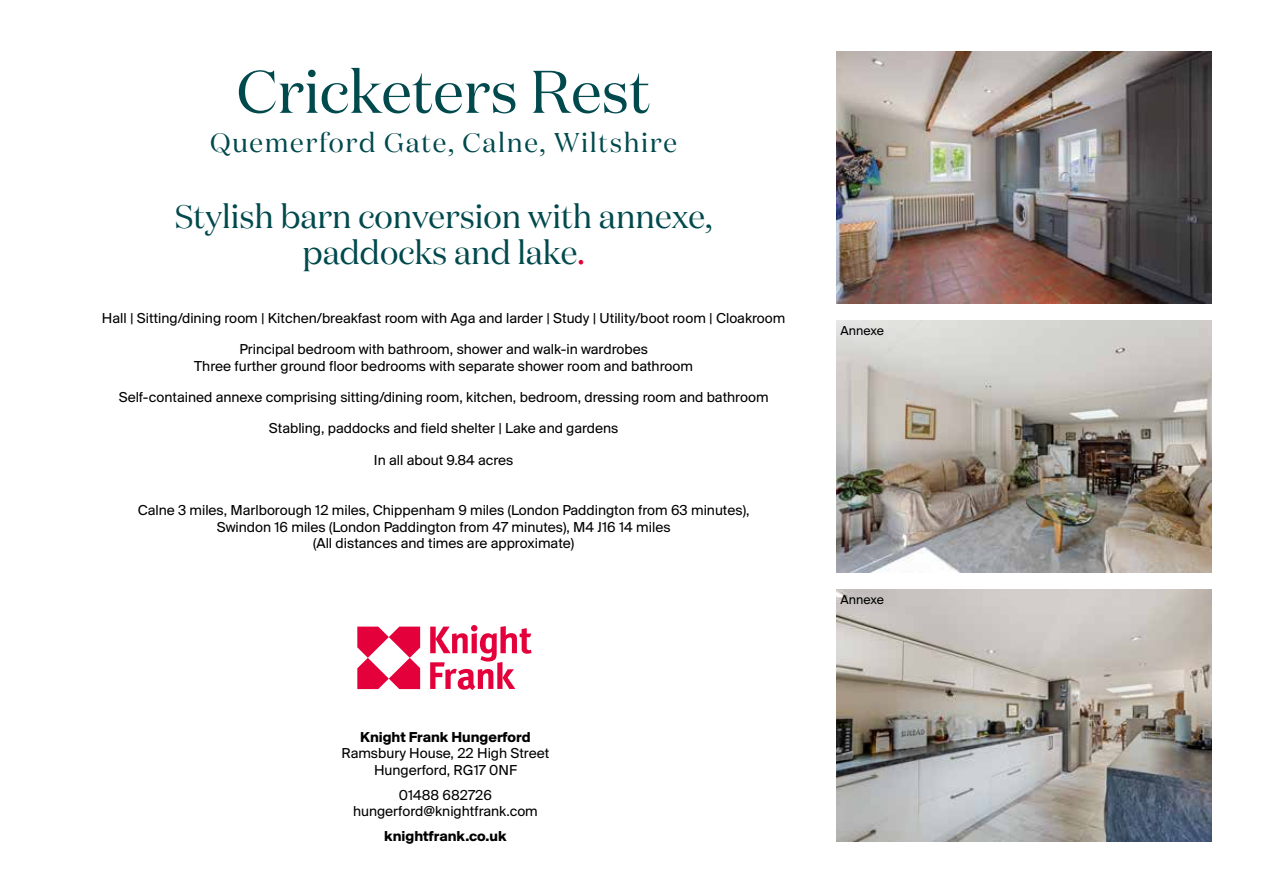
<style>
.page{position:relative;width:1263px;height:893px;background:#fff}
.page>*{position:absolute;margin:0;border:0;box-sizing:border-box;transform-origin:0 0}
.t1{font:60px "Domaine Display";color:#00494d}
.t2{font:33px/36px "Domaine Display";color:#00494d;text-align:center}
.t3{font:27px "Domaine Display";letter-spacing:.06em;color:#00494d}
.t4{font:15px/16.5px "Suisse BP Intl";color:#000;text-align:center}
.t5{font:700 15px "Suisse BP Intl";color:#000}
.t6{font:13.5px "Suisse BP Intl";color:#000}
.s1{color:#e40138}
</style>
<div class="page">
<svg style="left:357px;top:627px;width:63px;height:62px"></svg>
<svg style="left:430px;top:625px;width:101px;height:65px"></svg>
<img style="left:836px;top:51px;width:376px;height:252px">
<img style="left:836px;top:590px;width:376px;height:252px">
<img style="left:836px;top:320px;width:376px;height:253px">
<h1 class="t1" style="left:237px;top:48px;width:415px">Cricketers Rest</h1>
<h3 class="t3" style="left:210px;top:123px;width:468px">Quemerford Gate, Calne, Wiltshire</h3>
<h2 class="t2" style="left:175px;top:196px;width:539px">Stylish barn conversion with annexe, paddocks and lake<span class="s1">.</span></h2>
<p class="t4" style="left:102px;top:302px;width:685px;line-height:31.3px">Hall | Sitting/dining room | Kitchen/breakfast room with Aga and larder | Study | Utility/boot room | Cloakroom<br>Principal bedroom with bathroom, shower and walk-in wardrobes</p>
<p class="t4" style="left:119px;top:350px;width:651px;line-height:31.3px">Three further ground floor bedrooms with separate shower room and bathroom<br>Self-contained annexe comprising sitting/dining room, kitchen, bedroom, dressing room and bathroom Stabling, paddocks and field shelter | Lake and gardens<br>In all about 9.84 acres</p>
<p class="t4" style="left:138px;top:502px;width:613px">Calne 3 miles, Marlborough 12 miles, Chippenham 9 miles (London Paddington from 63 minutes),<br>Swindon 16 miles (London Paddington from 47 minutes), M4 J16 14 miles<br>(All distances and times are approximate)</p>
<p class="t5" style="left:360px;top:728px;width:172px">Knight Frank Hungerford</p>
<p class="t4" style="left:342px;top:745px;width:209px">Ramsbury House, 22 High Street<br>Hungerford, RG17 0NF</p>
<p class="t4" style="left:353px;top:786px;width:186px">01488 682726 hungerford@knightfrank.com</p>
<p class="t5" style="left:384px;top:827px;width:124px">knightfrank.co.uk</p>
<p class="t6" style="left:840px;top:322px;width:45px">Annexe</p>
<p class="t6" style="left:840px;top:592px;width:45px">Annexe</p>
</div>
